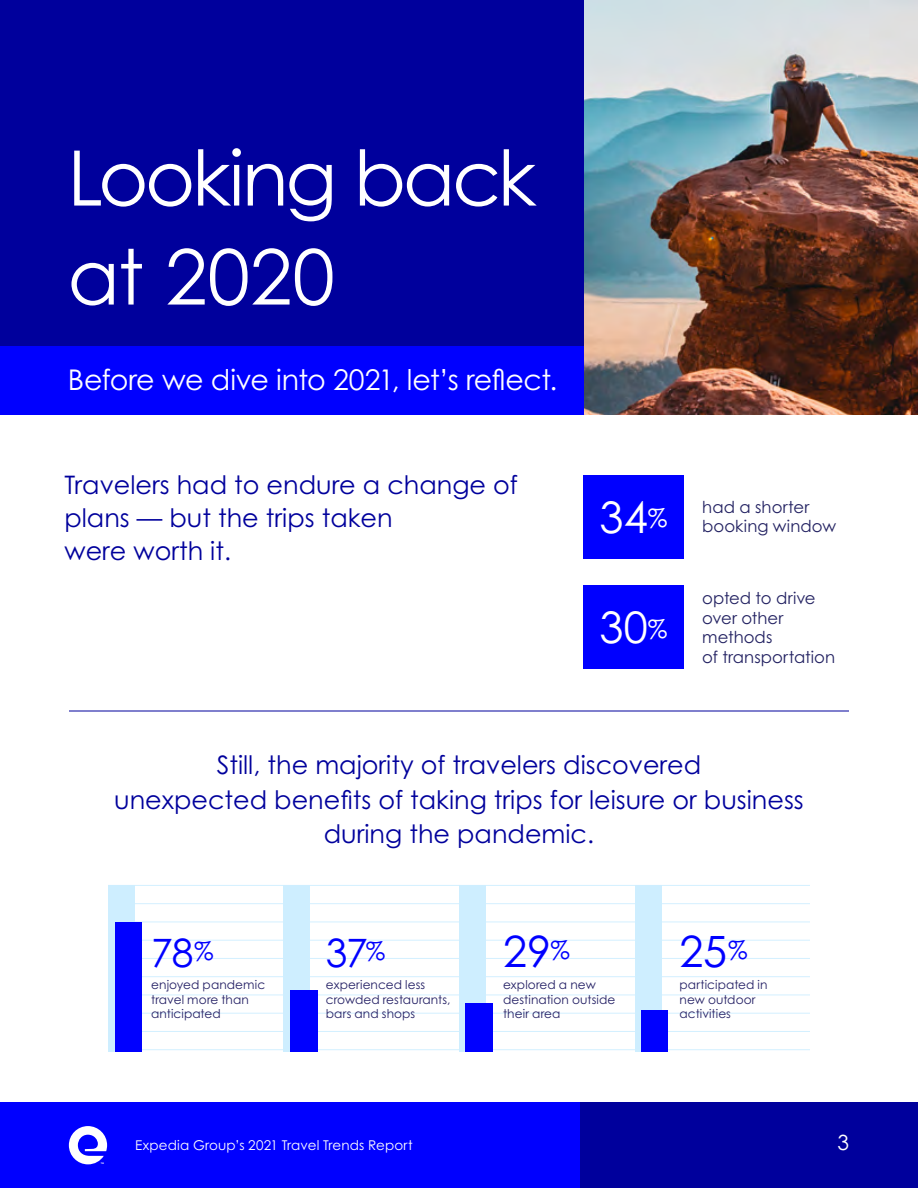
<style>
.page{position:relative;width:918px;height:1188px;background:#fff}
.page>*{position:absolute;margin:0;border:0;box-sizing:border-box;transform-origin:0 0}
.t1{font:76.5px/99px "Century Gothic Pro";letter-spacing:-.04em;color:#fff}
.t2{font:43.5px "Century Gothic Pro";color:#fff}
.t3{font:43.2px "Century Gothic Pro";color:#00f}
.t4{font:39.15px "Century Gothic Pro";color:#00f}
.t5{font:28.5px "Century Gothic Pro";letter-spacing:-.025em;color:#fff}
.t6{font:25.5px/33px "Century Gothic Pro";color:#00009c}
.t7{font:21px "Century Gothic Pro";color:#fff}
.t8{font:16.5px/19.5px "Century Gothic Pro";letter-spacing:.005em;color:#232262}
.t9{font:13.5px "Century Gothic Pro";letter-spacing:.01em;color:#fff}
.t10{font:12.15px/14.5px "Century Gothic Pro";letter-spacing:.005em;color:#231f64}
.t11{font:700 2.25px "Helvetica";color:#fff}
.s1{font-size:25.35px}
</style>
<div class="page">
<img style="left:583px;top:1px;width:335px;height:413px">
<div style="left:0;top:0;width:583px;height:398px;background:#00009c"></div>
<div style="left:0;top:346px;width:583px;height:68px;background:#00f"></div>
<hr style="left:69px;top:711px;width:780px;height:1px;background:#00009c">
<hr style="left:108px;top:885px;width:702px;height:1px;background:#ceeeff">
<hr style="left:108px;top:940px;width:702px;height:1px;background:#ceeeff">
<hr style="left:108px;top:921px;width:702px;height:1px;background:#ceeeff">
<hr style="left:108px;top:903px;width:702px;height:1px;background:#ceeeff">
<hr style="left:108px;top:976px;width:702px;height:1px;background:#ceeeff">
<hr style="left:108px;top:958px;width:702px;height:1px;background:#ceeeff">
<hr style="left:108px;top:1013px;width:702px;height:1px;background:#ceeeff">
<hr style="left:108px;top:1031px;width:702px;height:1px;background:#ceeeff">
<hr style="left:108px;top:994px;width:702px;height:1px;background:#ceeeff">
<hr style="left:108px;top:1049px;width:702px;height:1px;background:#ceeeff">
<div style="left:108px;top:885px;width:27px;height:167px;background:#ceeeff"></div>
<div style="left:115px;top:922px;width:27px;height:130px;background:#00f"></div>
<hr style="left:810px;top:885px;width:1px;height:167px;background:#00f">
<div style="left:284px;top:885px;width:26px;height:167px;background:#ceeeff"></div>
<div style="left:290px;top:990px;width:27px;height:62px;background:#00f"></div>
<div style="left:635px;top:885px;width:27px;height:167px;background:#ceeeff"></div>
<div style="left:641px;top:1010px;width:27px;height:42px;background:#00f"></div>
<div style="left:459px;top:885px;width:27px;height:167px;background:#ceeeff"></div>
<div style="left:466px;top:1003px;width:27px;height:49px;background:#00f"></div>
<div style="left:583px;top:475px;width:101px;height:83px;background:#00f"></div>
<div style="left:583px;top:586px;width:101px;height:83px;background:#00f"></div>
<div style="left:0;top:1103px;width:838px;height:85px;background:#00f"></div>
<svg style="left:69px;top:1126px;width:38px;height:38px"></svg>
<div style="left:580px;top:1103px;width:338px;height:85px;background:#00009c"></div>
<h1 class="t1" style="left:68px;top:127px;width:470px">Looking back at 2020</h1>
<p class="t5" style="left:68px;top:362px;width:491px">Before we dive into 2021, let’s reflect.</p>
<p class="t6" style="left:64px;top:468px;width:455px">Travelers had to endure a change of plans — but the trips taken<br>were worth it.</p>
<h2 class="t2" style="left:600px;top:490px;width:69px">34<span class="s1">%</span></h2>
<h2 class="t2" style="left:600px;top:601px;width:69px">30<span class="s1">%</span></h2>
<p class="t8" style="left:702px;top:497px;width:135px">had a shorter booking window</p>
<p class="t8" style="left:702px;top:588px;width:134px">opted to drive over other methods<br>of transportation</p>
<p class="t6" style="left:114px;top:747px;width:691px;line-height:34.5px;text-align:center">Still, the majority of travelers discovered<br>unexpected benefits of taking trips for leisure or business during the pandemic.</p>
<h3 class="t4" style="left:151px;top:929px;width:64px">78<sup>%</sup></h3>
<p class="t10" style="left:151px;top:977px;width:116px">enjoyed pandemic travel more than anticipated</p>
<h3 class="t4" style="left:326px;top:929px;width:61px">37<sup>%</sup></h3>
<p class="t10" style="left:326px;top:977px;width:126px">experienced less crowded restaurants, bars and shops</p>
<h3 class="t3" style="left:503px;top:925px;width:68px">29<sup>%</sup></h3>
<p class="t10" style="left:503px;top:977px;width:114px">explored a new destination outside their area</p>
<h3 class="t3" style="left:680px;top:925px;width:70px">25<sup>%</sup></h3>
<p class="t10" style="left:680px;top:977px;width:90px">participated in new outdoor activities</p>
<p class="t11" style="left:101px;top:1162px;width:5px">TM</p>
<p class="t9" style="left:135px;top:1137px;width:279px">Expedia Group’s 2021 Travel Trends Report</p>
<p class="t7" style="left:837px;top:1130px;width:13px">3</p>
</div>
